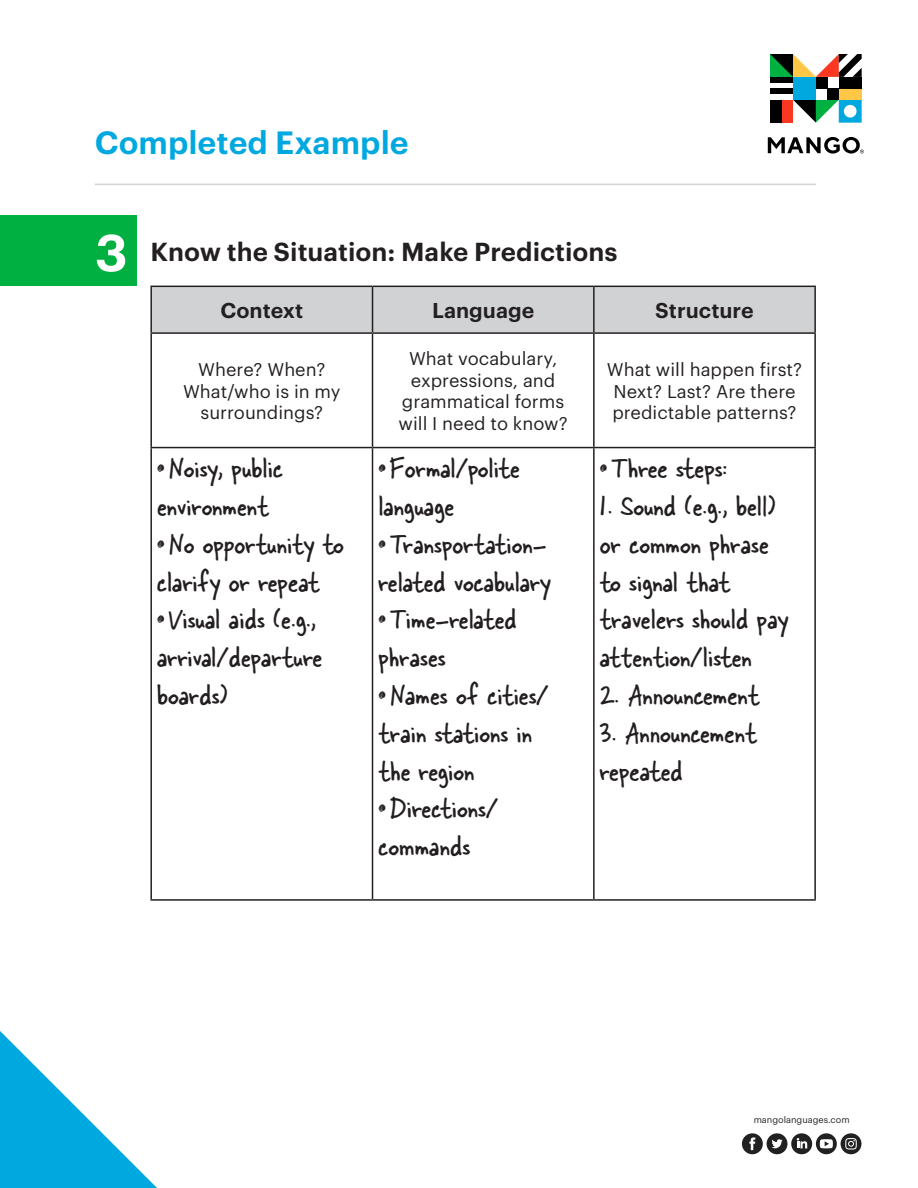
<style>
.page{position:relative;width:918px;height:1188px;background:#fff}
.page>*{position:absolute;margin:0;border:0;box-sizing:border-box;transform-origin:0 0}
.t1{font:600 51px "Graphik LCG";color:#fff}
.t2{font:31.5px/37.8px "Skippy Sharp";color:#231f20}
.t3{font:600 31.5px "Graphik LCG";color:#00a8e0}
.t4{font:600 25.5px "Graphik LCG";color:#231f20}
.t5{font:600 21px "Graphik LCG";color:#231f20}
.t6{font:18px/21.6px "Graphik LCG";color:#231f20;text-align:center}
.t7{font:9px "Graphik LCG";color:#231f20}
</style>
<div class="page">
<div style="left:0;top:215px;width:136px;height:71px;background:#00b040"></div>
<svg style="left:768px;top:137px;width:96px;height:17px"></svg>
<div style="left:793px;top:77px;width:23px;height:23px;background:#00a8e0"></div>
<div style="left:827px;top:88px;width:12px;height:12px;background:#000"></div>
<div style="left:770px;top:77px;width:23px;height:6px;background:#000"></div>
<div style="left:770px;top:88px;width:23px;height:6px;background:#000"></div>
<svg style="left:793px;top:100px;width:69px;height:23px"></svg>
<div style="left:816px;top:77px;width:11px;height:11px;background:#000"></div>
<div style="left:770px;top:100px;width:23px;height:23px;background:#fa3821"></div>
<div style="left:770px;top:100px;width:12px;height:23px;background:#000"></div>
<div style="left:839px;top:77px;width:23px;height:23px;background:#ffc745"></div>
<div style="left:839px;top:77px;width:23px;height:11px;background:#000"></div>
<svg style="left:770px;top:54px;width:92px;height:23px"></svg>
<svg style="left:816px;top:1133px;width:21px;height:21px"></svg>
<svg style="left:820px;top:1139px;width:13px;height:9px"></svg>
<div style="left:767px;top:1133px;width:20px;height:21px;background:#212121;border-radius:10px"></div>
<svg style="left:771px;top:1139px;width:12px;height:9px"></svg>
<div style="left:791px;top:1133px;width:21px;height:21px;background:#212121;border-radius:10px"></div>
<svg style="left:797px;top:1138px;width:10px;height:10px"></svg>
<div style="left:742px;top:1133px;width:21px;height:21px;background:#212121;border-radius:10px"></div>
<svg style="left:749px;top:1137px;width:6px;height:13px"></svg>
<div style="left:841px;top:1133px;width:20px;height:21px;background:#212121;border-radius:10px"></div>
<svg style="left:845px;top:1138px;width:12px;height:12px"></svg>
<svg style="left:0;top:1031px;width:157px;height:157px"></svg>
<hr style="left:95px;top:184px;width:721px;height:1px;background:#d1d2d4">
<div style="left:152px;top:287px;width:662px;height:45px;background:#d1d2d4"></div>
<hr style="left:150px;top:286px;width:223px;height:1px;background:#231f20">
<hr style="left:150px;top:287px;width:2px;height:45px;background:#231f20">
<hr style="left:373px;top:286px;width:221px;height:1px;background:#231f20">
<hr style="left:372px;top:287px;width:1px;height:45px;background:#231f20">
<hr style="left:594px;top:286px;width:222px;height:1px;background:#231f20">
<hr style="left:593px;top:287px;width:2px;height:45px;background:#231f20">
<hr style="left:814px;top:287px;width:2px;height:45px;background:#231f20">
<hr style="left:150px;top:332px;width:223px;height:2px;background:#231f20">
<hr style="left:150px;top:334px;width:2px;height:113px;background:#231f20">
<hr style="left:373px;top:332px;width:221px;height:2px;background:#231f20">
<hr style="left:372px;top:334px;width:1px;height:113px;background:#231f20">
<hr style="left:594px;top:332px;width:222px;height:2px;background:#231f20">
<hr style="left:593px;top:334px;width:2px;height:113px;background:#231f20">
<hr style="left:814px;top:334px;width:2px;height:113px;background:#231f20">
<hr style="left:150px;top:447px;width:223px;height:1px;background:#231f20">
<hr style="left:150px;top:448px;width:2px;height:451px;background:#231f20">
<hr style="left:373px;top:447px;width:221px;height:1px;background:#231f20">
<hr style="left:372px;top:448px;width:1px;height:451px;background:#231f20">
<hr style="left:594px;top:447px;width:222px;height:1px;background:#231f20">
<hr style="left:593px;top:448px;width:2px;height:451px;background:#231f20">
<hr style="left:814px;top:448px;width:2px;height:451px;background:#231f20">
<hr style="left:150px;top:899px;width:223px;height:2px;background:#231f20">
<hr style="left:373px;top:899px;width:221px;height:2px;background:#231f20">
<hr style="left:594px;top:899px;width:222px;height:2px;background:#231f20">
<p class="t3" style="left:95px;top:118px;width:315px">Completed Example</p>
<p class="t1" style="left:95px;top:214px;width:34px">3</p>
<p class="t4" style="left:150px;top:232px;width:469px">Know the Situation: Make Predictions</p>
<p class="t5" style="left:220px;top:295px;width:84px">Context</p>
<p class="t5" style="left:432px;top:295px;width:104px">Language</p>
<p class="t5" style="left:655px;top:295px;width:100px">Structure</p>
<p class="t6" style="left:183px;top:357px;width:159px">Where? When?<br>What/who is in my surroundings?</p>
<p class="t6" style="left:399px;top:346px;width:171px">What vocabulary, expressions, and grammatical forms will I need to know?</p>
<p class="t6" style="left:607px;top:357px;width:197px">What will happen first?<br>Next? Last? Are there predictable patterns?</p>
<p class="t2" style="left:157px;top:449px;width:128px"><sup>•</sup> Noisy, public environment</p>
<p class="t2" style="left:157px;top:525px;width:188px"><sup>•</sup> No opportunity to clarify or repeat</p>
<p class="t2" style="left:157px;top:600px;width:167px"><sup>•</sup> Visual aids (e.g., arrival/departure boards)</p>
<p class="t2" style="left:379px;top:449px;width:143px"><sup>•</sup> Formal/polite language</p>
<p class="t2" style="left:379px;top:525px;width:174px"><sup>•</sup> Transportation&shy;related vocabulary</p>
<p class="t2" style="left:379px;top:600px;width:140px"><sup>•</sup> Time-related phrases</p>
<p class="t2" style="left:379px;top:676px;width:172px"><sup>•</sup> Names of cities/ train stations in</p>
<p class="t2" style="left:379px;top:752px;width:98px">the region</p>
<p class="t2" style="left:379px;top:789px;width:121px"><sup>•</sup> Directions/</p>
<p class="t2" style="left:379px;top:827px;width:93px">commands</p>
<p class="t2" style="left:600px;top:449px;width:129px"><sup>•</sup> Three steps:</p>
<p class="t2" style="left:600px;top:487px;width:190px">1. Sound (e.g., bell) or common phrase to signal that travelers should pay attention/listen</p>
<p class="t2" style="left:600px;top:676px;width:161px">2. Announcement</p>
<p class="t2" style="left:600px;top:714px;width:158px">3. Announcement</p>
<p class="t2" style="left:600px;top:752px;width:85px">repeated</p>
<p class="t7" style="left:754px;top:1113px;width:98px">mangolanguages.com</p>
</div>
